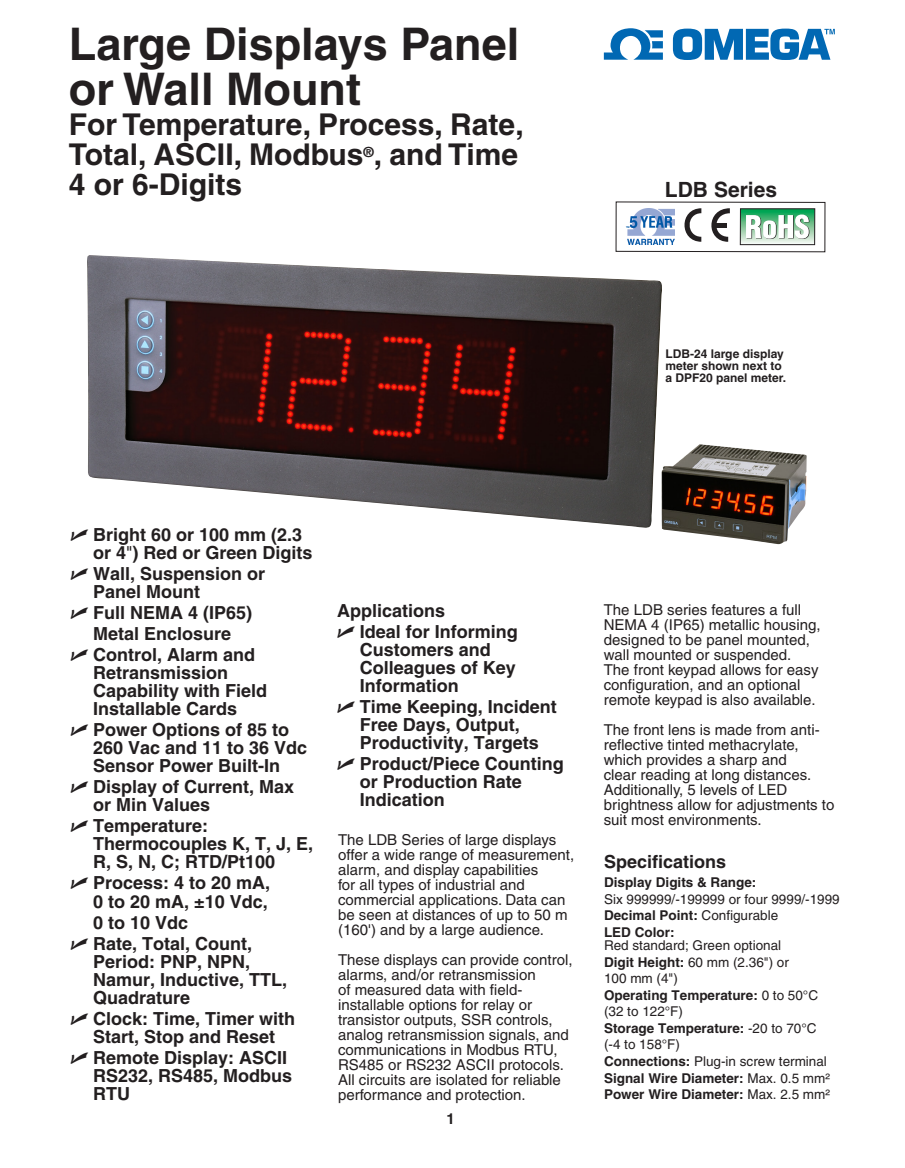
<style>
.page{position:relative;width:905px;height:1168px;background:#fff}
.page>*{position:absolute;margin:0;border:0;box-sizing:border-box;transform-origin:0 0}
.t1{font:700 45px "Helvetica";color:#231f20}
.t2{font:700 30px/30px "Helvetica";color:#231f20}
.t3{font:700 21px "Helvetica";color:#231f20}
.bullets{font:700 18px/18px "Helvetica";color:#231f20}
.specificationhead{font:700 18px "Helvetica";color:#231f20}
.t4{font:15px/15px "Helvetica";color:#231f20}
.t5{font:700 15px "Helvetica";color:#231f20}
.specificationbody{font:700 13.5px "Helvetica";color:#231f20}
.specificationbody-2{font:13.5px/13.5px "Helvetica";color:#231f20}
.t6{font:700 12px/12px "Helvetica";color:#231f20}
.t7{font:700 2.55px "Helvetica";color:#0158a6}
.s1{font-family:"Universal Newswith Comm Pi";font-weight:400}
.s2{font-weight:400}
.s3{font-weight:700}
</style>
<div class="page">
<img style="left:87px;top:255px;width:719px;height:289px">
<svg style="left:604px;top:28px;width:59px;height:32px"></svg>
<svg style="left:673px;top:29px;width:161px;height:31px"></svg>
<svg style="left:615px;top:201px;width:210px;height:51px"></svg>
<p class="t1" style="left:69px;top:16px;width:452px">Large Displays Panel</p>
<p class="t1" style="left:69px;top:61px;width:294px">or Wall Mount</p>
<p class="t2" style="left:69px;top:109px;width:456px">For Temperature, Process, Rate,<br>Total, ASCII, Modbus<sup>®</sup>, and Time<br>4 or 6-Digits</p>
<p class="t7" style="left:626px;top:225px;width:5px">TM</p>
<p class="t3" style="left:665px;top:177px;width:114px">LDB Series</p>
<p class="t6" style="left:665px;top:347px;width:122px">LDB-24 large display meter shown next to a DPF20 panel meter.</p>
<p class="bullets" style="left:93px;top:525px;width:221px;text-indent:-22px"><span class="s1">U</span> Bright 60 or 100 mm (2.3 or 4<span class="s2">"</span>) Red or Green Digits</p>
<p class="bullets" style="left:93px;top:564px;width:174px;text-indent:-22px"><span class="s1">U</span> Wall, Suspension or<br>Panel Mount</p>
<p class="bullets" style="left:71px;top:603px;width:183px"><span class="s1">U</span> Full NEMA 4 (IP65)</p>
<p class="bullets" style="left:93px;top:624px;width:140px">Metal Enclosure</p>
<p class="bullets" style="left:93px;top:645px;width:176px;text-indent:-22px"><span class="s1">U</span> Control, Alarm and<br>Retransmission<br>Capability with Field<br>Installable Cards</p>
<p class="bullets" style="left:93px;top:720px;width:216px;text-indent:-22px"><span class="s1">U</span> Power Options of 85 to<br>260 Vac and 11 to 36 Vdc<br>Sensor Power Built-In</p>
<p class="bullets" style="left:93px;top:777px;width:203px;text-indent:-22px"><span class="s1">U</span> Display of Current, Max or Min Values</p>
<p class="bullets" style="left:93px;top:816px;width:222px;text-indent:-22px"><span class="s1">U</span> Temperature:<br>Thermocouples K, T, J, E,<br>R, S, N, C; RTD/Pt100</p>
<p class="bullets" style="left:71px;top:873px;width:201px"><span class="s1">U</span> Process: 4 to 20 mA,</p>
<p class="bullets" style="left:93px;top:892px;width:176px">0 to 20 mA, ±10 Vdc,</p>
<p class="bullets" style="left:93px;top:913px;width:97px">0 to 10 Vdc</p>
<p class="bullets" style="left:93px;top:934px;width:196px;text-indent:-22px"><span class="s1">U</span> Rate, Total, Count,<br>Period: PNP, NPN,<br>Namur, Inductive, TTL,<br>Quadrature</p>
<p class="bullets" style="left:71px;top:1009px;width:226px;text-align:center"><span class="s1">U</span> Clock: Time, Timer with<br>Start, Stop and Reset</p>
<p class="bullets" style="left:93px;top:1048px;width:201px;text-indent:-22px"><span class="s1">U</span> Remote Display: ASCII<br>RS232, RS485, Modbus<br>RTU</p>
<p class="bullets" style="left:337px;top:602px;width:110px">Applications</p>
<p class="bullets" style="left:359px;top:623px;width:160px;text-indent:-22px"><span class="s1">U</span> Ideal for Informing<br>Customers and<br>Colleagues of Key<br>Information</p>
<p class="bullets" style="left:359px;top:698px;width:199px;text-indent:-22px"><span class="s1">U</span> Time Keeping, Incident<br>Free Days, Output,<br>Productivity, Targets</p>
<p class="bullets" style="left:359px;top:755px;width:206px;text-indent:-22px"><span class="s1">U</span> Product/Piece Counting or Production Rate<br>Indication</p>
<p class="t4" style="left:338px;top:832px;width:237px">The LDB Series of large displays offer a wide range of measurement, alarm, and display capabilities<br>for all types of industrial and commercial applications. Data can be seen at distances of up to 50 m (160') and by a large audience.</p>
<p class="t4" style="left:338px;top:952px;width:236px">These displays can provide control, alarms, and/or retransmission<br>of measured data with field&shy;installable options for relay or transistor outputs, SSR controls, analog retransmission signals, and communications in Modbus RTU, RS485 or RS232 ASCII protocols.<br>All circuits are isolated for reliable performance and protection.</p>
<p class="t5" style="left:446px;top:1109px;width:10px">1</p>
<p class="t4" style="left:603px;top:602px;width:218px">The LDB series features a full<br>NEMA 4 (IP65) metallic housing, designed to be panel mounted, wall mounted or suspended.<br>The front keypad allows for easy configuration, and an optional remote keypad is also available.</p>
<p class="t4" style="left:603px;top:722px;width:232px">The front lens is made from anti&shy;reflective tinted methacrylate, which provides a sharp and<br>clear reading at long distances.<br>Additionally, 5 levels of LED brightness allow for adjustments to suit most environments.</p>
<p class="specificationhead" style="left:604px;top:850px;width:124px">Specifications</p>
<p class="specificationbody" style="left:604px;top:874px;width:154px">Display Digits &amp; Range:</p>
<p class="specificationbody-2" style="left:604px;top:892px;width:237px">Six 999999/-199999 or four 9999/-1999</p>
<p class="specificationbody" style="left:604px;top:907px;width:176px">Decimal Point: <span class="s2">Configurable</span></p>
<p class="specificationbody-2" style="left:604px;top:925px;width:179px"><span class="s3">LED Color:<br></span>Red standard; Green optional</p>
<p class="specificationbody-2" style="left:604px;top:955px;width:186px"><span class="s3">Digit Height:</span> 60 mm (2.36") or</p>
<p class="specificationbody-2" style="left:604px;top:972px;width:75px">100 mm (4")</p>
<p class="specificationbody" style="left:604px;top:987px;width:215px">Operating Temperature: <span class="s2">0 to 50°C</span></p>
<p class="specificationbody-2" style="left:604px;top:1005px;width:80px">(32 to 122°F)</p>
<p class="specificationbody" style="left:604px;top:1020px;width:214px">Storage Temperature: <span class="s2">-20 to 70°C</span></p>
<p class="specificationbody-2" style="left:604px;top:1038px;width:77px">(-4 to 158°F)</p>
<p class="specificationbody-2" style="left:604px;top:1054px;width:224px"><span class="s3">Connections:</span> Plug-in screw terminal</p>
<p class="specificationbody" style="left:604px;top:1069px;width:227px">Signal Wire Diameter: <span class="s2">Max. 0.5 mm²</span></p>
<p class="specificationbody" style="left:604px;top:1086px;width:227px">Power Wire Diameter: <span class="s2">Max. 2.5 mm²</span></p>
</div>
